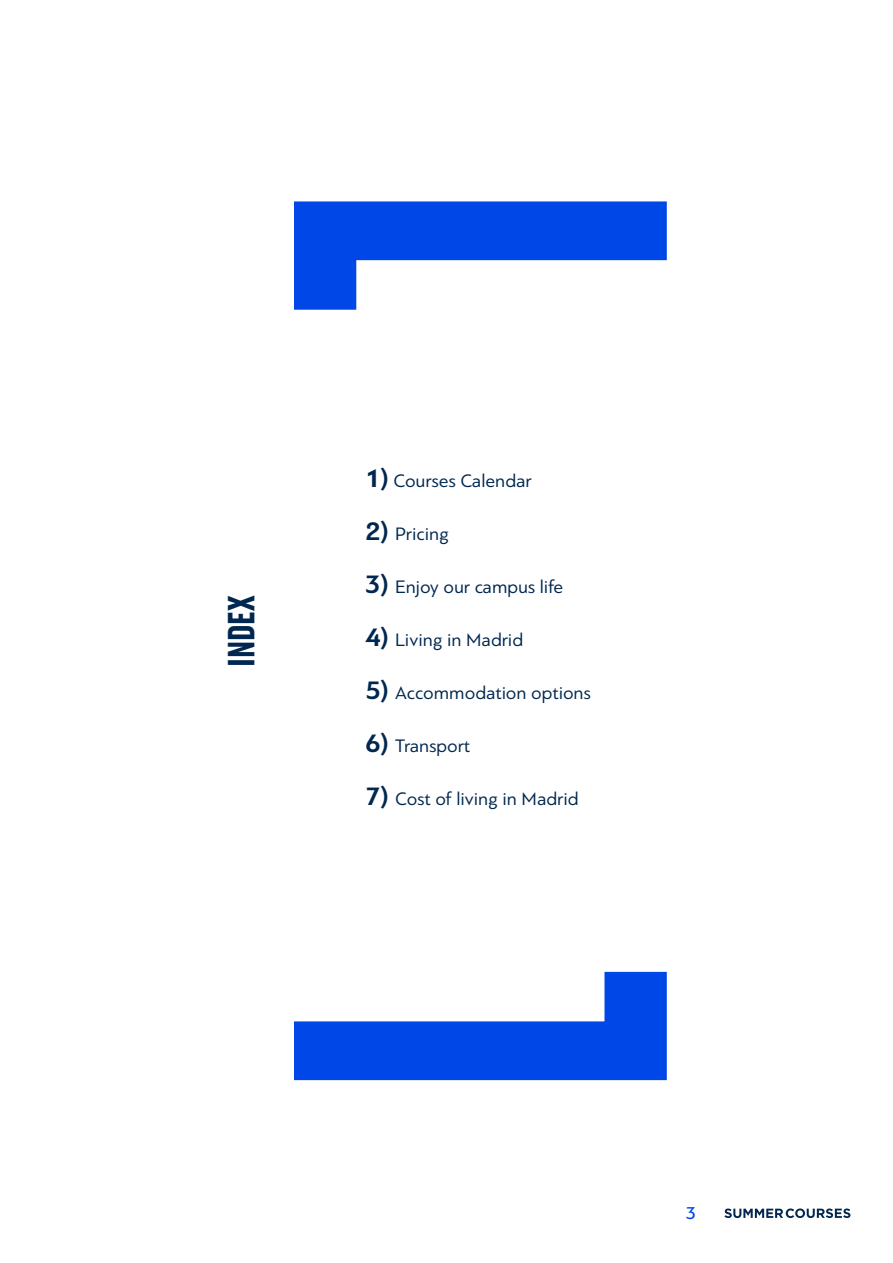
<style>
.page{position:relative;width:893px;height:1263px;background:#fff}
.page>*{position:absolute;margin:0;border:0;box-sizing:border-box;transform-origin:0 0}
.t1{font:700 extra-condensed 37.8px "Uniform";color:#00274f}
.t2{font:18.9px "PF Bague Sans Pro";color:#00274f}
.t3{font:500 18px "PF Bague Sans Pro";color:#0047e9}
.s1{font-weight:700;font-size:26.4px}
</style>
<div class="page">
<svg style="left:294px;top:201px;width:373px;height:109px"></svg>
<svg style="left:294px;top:972px;width:373px;height:108px"></svg>
<svg style="left:724px;top:1208px;width:126px;height:10px"></svg>
<h1 class="t1" style="left:220px;top:667px;width:73px;rotate:-90deg">INDEX</h1>
<p class="t2" style="left:365px;top:470px;width:168px"><span class="s1">1)</span> Courses Calendar</p>
<p class="t2" style="left:365px;top:523px;width:85px"><span class="s1">2)</span> Pricing</p>
<p class="t2" style="left:365px;top:576px;width:200px"><span class="s1">3)</span> Enjoy our campus life</p>
<p class="t2" style="left:365px;top:629px;width:159px"><span class="s1">4)</span> Living in Madrid</p>
<p class="t2" style="left:365px;top:682px;width:227px"><span class="s1">5)</span> Accommodation options</p>
<p class="t2" style="left:365px;top:735px;width:106px"><span class="s1">6)</span> Transport</p>
<p class="t2" style="left:365px;top:788px;width:215px"><span class="s1">7)</span> Cost of living in Madrid</p>
<p class="t3" style="left:686px;top:1202px;width:12px">3</p>
</div>
